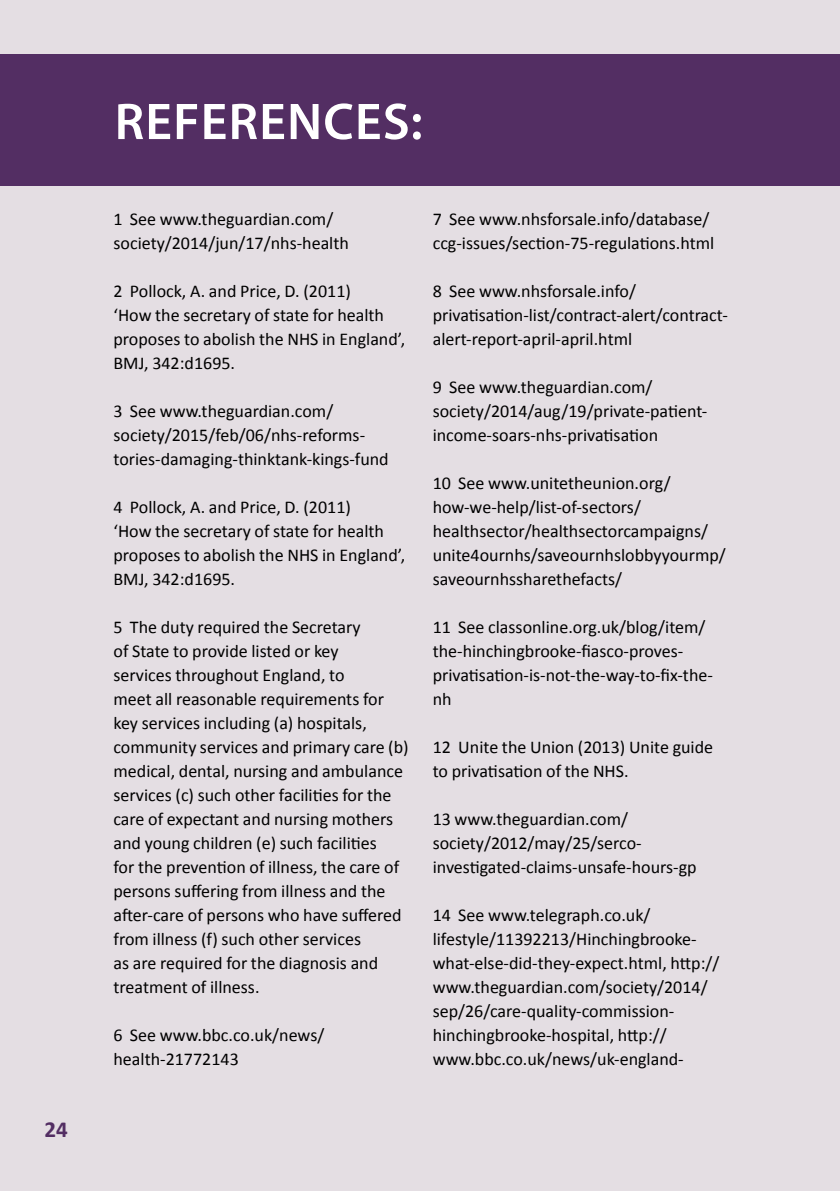
<style>
.page{position:relative;width:840px;height:1191px;background:#fff}
.page>*{position:absolute;margin:0;border:0;box-sizing:border-box;transform-origin:0 0}
.t1{font:600 52px "Myriad Pro";letter-spacing:.02em;color:#fff}
.t2{font:700 23px "Calibri";color:#532e63}
.t3{font:18px/24px "Calibri";color:#000}
</style>
<div class="page">
<div style="left:0;top:0;width:839px;height:1191px;background:#e4dee3"></div>
<div style="left:0;top:54px;width:839px;height:132px;background:#532e63"></div>
<p class="t2" style="left:45px;top:1114px;width:25px">24</p>
<h1 class="t1" style="left:114px;top:88px;width:309px">REFERENCES:</h1>
<p class="t3" style="left:113px;top:207px;width:237px">1 See www.theguardian.com/ society/2014/jun/17/nhs-health</p>
<p class="t3" style="left:113px;top:279px;width:293px">2 Pollock, A. and Price, D. (2011)<br>‘How the secretary of state for health proposes to abolish the NHS in England’,<br>BMJ, 342:d1695.</p>
<p class="t3" style="left:113px;top:399px;width:276px">3 See www.theguardian.com/ society/2015/feb/06/nhs-reforms&shy;tories-damaging-thinktank-kings-fund</p>
<p class="t3" style="left:113px;top:495px;width:293px">4 Pollock, A. and Price, D. (2011)<br>‘How the secretary of state for health proposes to abolish the NHS in England’,<br>BMJ, 342:d1695.</p>
<p class="t3" style="left:113px;top:615px;width:296px">5 The duty required the Secretary<br>of State to provide listed or key<br>services throughout England, to<br>meet all reasonable requirements for key services including (a) hospitals, community services and primary care (b) medical, dental, nursing and ambulance services (c) such other facilities for the care of expectant and nursing mothers and young children (e) such facilities<br>for the prevention of illness, the care of persons suffering from illness and the after-care of persons who have suffered from illness (f) such other services<br>as are required for the diagnosis and treatment of illness.</p>
<p class="t3" style="left:113px;top:1023px;width:212px">6 See www.bbc.co.uk/news/ health-21772143</p>
<p class="t3" style="left:432px;top:207px;width:283px">7 See www.nhsforsale.info/database/ ccg-issues/section-75-regulations.html</p>
<p class="t3" style="left:432px;top:279px;width:296px">8 See www.nhsforsale.info/ privatisation-list/contract-alert/contract&shy;alert-report-april-april.html</p>
<p class="t3" style="left:432px;top:375px;width:276px">9 See www.theguardian.com/ society/2014/aug/19/private-patient&shy;income-soars-nhs-privatisation</p>
<p class="t3" style="left:432px;top:471px;width:294px">10 See www.unitetheunion.org/ how-we-help/list-of-sectors/ healthsector/healthsectorcampaigns/ unite4ournhs/saveournhslobbyyourmp/ saveournhssharethefacts/</p>
<p class="t3" style="left:432px;top:615px;width:281px">11 See classonline.org.uk/blog/item/ the-hinchingbrooke-fiasco-proves&shy;privatisation-is-not-the-way-to-fix-the&shy;nh</p>
<p class="t3" style="left:432px;top:735px;width:282px">12 Unite the Union (2013) Unite guide to privatisation of the NHS.</p>
<p class="t3" style="left:432px;top:807px;width:265px">13 www.theguardian.com/ society/2012/may/25/serco&shy;investigated-claims-unsafe-hours-gp</p>
<p class="t3" style="left:432px;top:903px;width:288px">14 See www.telegraph.co.uk/ lifestyle/11392213/Hinchingbrooke&shy;what-else-did-they-expect.html, http:// www.theguardian.com/society/2014/ sep/26/care-quality-commission&shy;hinchingbrooke-hospital, http:// www.bbc.co.uk/news/uk-england-</p>
</div>
